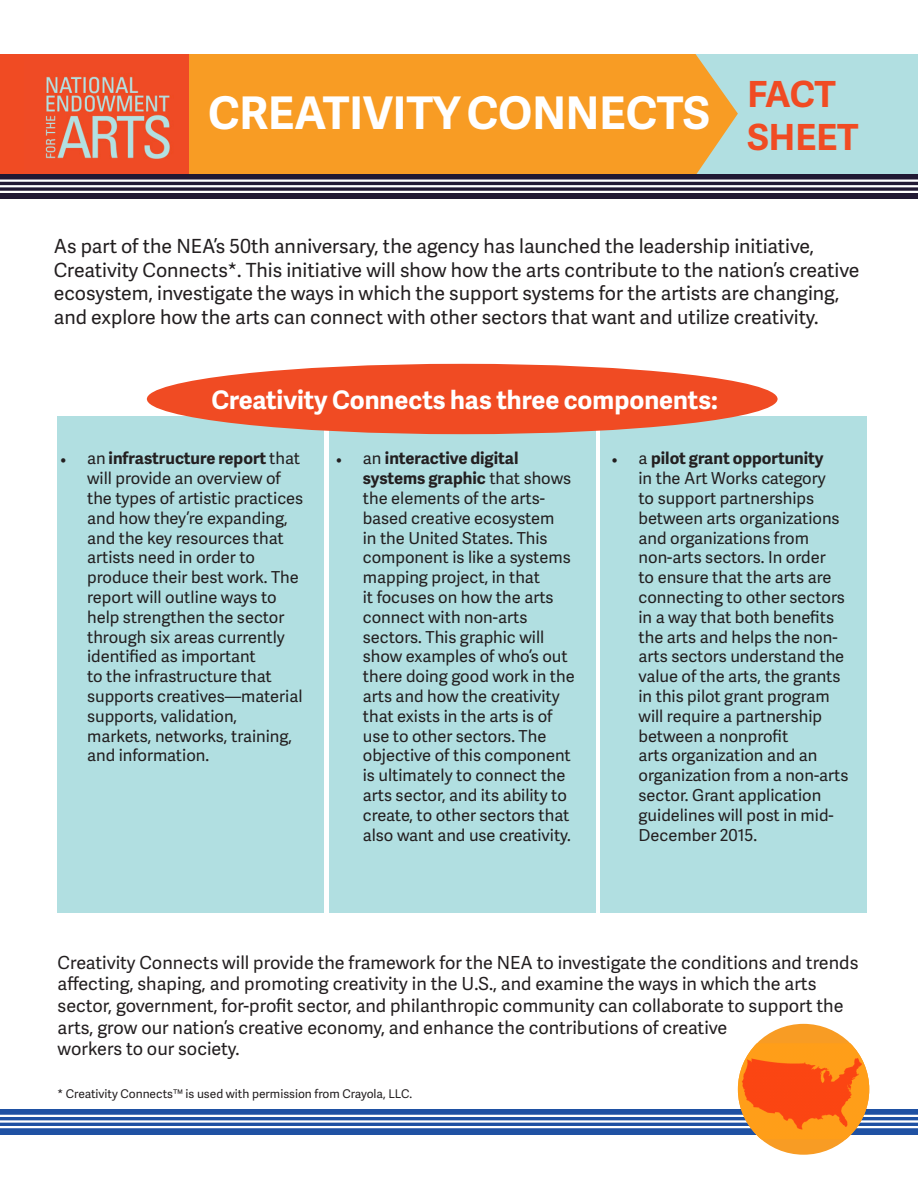
<style>
.page{position:relative;width:918px;height:1188px;background:#fff}
.page>*{position:absolute;margin:0;border:0;box-sizing:border-box;transform-origin:0 0}
.t1{font:700 45px "Adelle Sans";color:#fff}
.t2{font:700 36px/43.2px "Adelle Sans";color:#f04b23}
.t3{font:700 25.5px "Adelle Sans";color:#fff}
.t4{font:19.5px/23.4px "Adelle Sans";color:#231f20}
.t5{font:18px/21.6px "Adelle Sans";color:#231f20}
.t6{font:16.5px/19.8px "Adelle Sans";color:#231f20}
.Black_Bullets{font:12px "Adelle Sans";color:#231f20}
.s1{font-family:"Minion Pro"}
.s2{font-weight:700}
</style>
<div class="page">
<div style="left:0;top:1109px;width:918px;height:25px;background:#1f51a3"></div>
<hr style="left:0;top:1115px;width:918px;height:2px;background:#fff">
<hr style="left:0;top:1120px;width:918px;height:3px;background:#fff">
<hr style="left:0;top:1126px;width:918px;height:2px;background:#fff">
<div style="left:738px;top:1024px;width:131px;height:131px;background:#f89c24;border-radius:50%"></div>
<img style="left:738px;top:1043px;width:131px;height:96px">
<div style="left:0;top:54px;width:918px;height:122px;background:#f04b23"></div>
<img style="left:45px;top:76px;width:125px;height:83px">
<div style="left:580px;top:54px;width:338px;height:122px;background:#b1dfe1"></div>
<div style="left:189px;top:54px;width:549px;height:120px;background:#f89c24"></div>
<svg style="left:0;top:174px;width:918px;height:25px;background:#2e263f"></svg>
<hr style="left:0;top:180px;width:918px;height:2px;background:#fff">
<hr style="left:0;top:185px;width:918px;height:2px;background:#fff">
<hr style="left:0;top:191px;width:918px;height:2px;background:#fff">
<div style="left:58px;top:416px;width:266px;height:496px;background:#b1dfe1"></div>
<div style="left:329px;top:416px;width:266px;height:496px;background:#b1dfe1"></div>
<div style="left:601px;top:416px;width:266px;height:496px;background:#b1dfe1"></div>
<div style="left:147px;top:364px;width:631px;height:70px;background:#f04b23;border-radius:50%"></div>
<p class="t1" style="left:208px;top:80px;width:503px">CREATIVITY CONNECTS</p>
<p class="t2" style="left:748px;top:71px;width:113px">FACT<br>SHEET</p>
<p class="t4" style="left:54px;top:234px;width:807px">As part of the NEA’s 50th anniversary, the agency has launched the leadership initiative, Creativity Connects*. This initiative will show how the arts contribute to the nation’s creative ecosystem, investigate the ways in which the support systems for the artists are changing, and explore how the arts can connect with other sectors that want and utilize creativity.</p>
<p class="t3" style="left:211px;top:381px;width:508px">Creativity Connects has three components:</p>
<p class="t6" style="left:87px;top:448px;width:218px;text-indent:-27px"><span class="s1">•</span> an <span class="s2">infrastructure report</span> that will provide an overview of the types of artistic practices and how they’re expanding, and the key resources that artists need in order to produce their best work. The report will outline ways to help strengthen the sector through six areas currently identified as important<br>to the infrastructure that supports creatives—material supports, validation, markets, networks, training, and information.</p>
<p class="t6" style="left:363px;top:448px;width:213px;text-indent:-27px"><span class="s1">•</span> an <span class="s2">interactive digital systems graphic</span> that shows the elements of the arts&shy;based creative ecosystem<br>in the United States. This component is like a systems mapping project, in that<br>it focuses on how the arts connect with non-arts sectors. This graphic will show examples of who’s out there doing good work in the arts and how the creativity that exists in the arts is of use to other sectors. The objective of this component is ultimately to connect the arts sector, and its ability to create, to other sectors that also want and use creativity.</p>
<p class="t6" style="left:639px;top:448px;width:212px;text-indent:-27px"><span class="s1">•</span> a <span class="s2">pilot grant opportunity<br></span>in the Art Works category<br>to support partnerships between arts organizations and organizations from non-arts sectors. In order<br>to ensure that the arts are connecting to other sectors in a way that both benefits the arts and helps the non&shy;arts sectors understand the value of the arts, the grants in this pilot grant program will require a partnership between a nonprofit<br>arts organization and an organization from a non-arts sector. Grant application guidelines will post in mid-<br>December 2015.</p>
<p class="t5" style="left:58px;top:951px;width:802px">Creativity Connects will provide the framework for the NEA to investigate the conditions and trends affecting, shaping, and promoting creativity in the U.S., and examine the ways in which the arts sector, government, for-profit sector, and philanthropic community can collaborate to support the arts, grow our nation’s creative economy, and enhance the contributions of creative<br>workers to our society.</p>
<p class="Black_Bullets" style="left:58px;top:1086px;width:356px">* Creativity Connects™ is used with permission from Crayola, LLC.</p>
</div>
